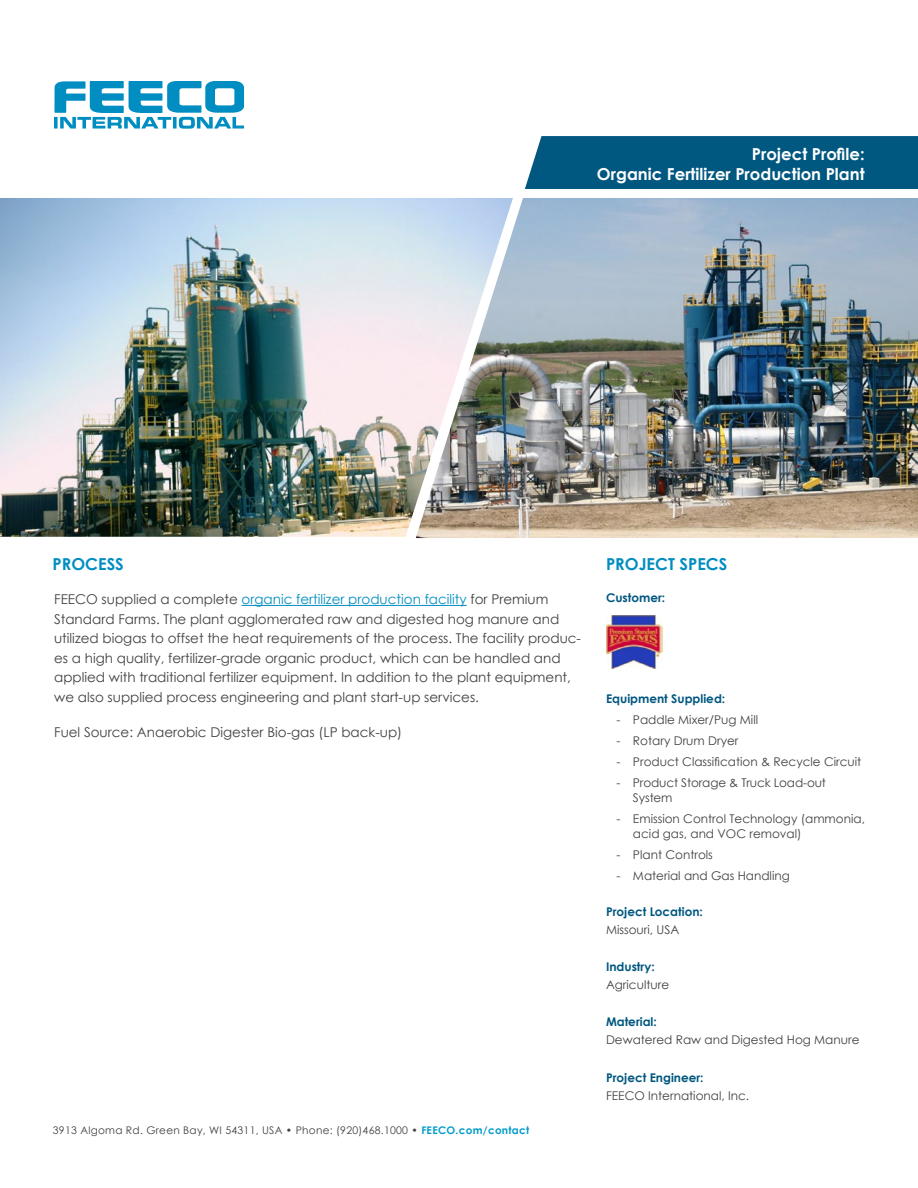
<style>
.page{position:relative;width:918px;height:1188px;background:#fff}
.page>*{position:absolute;margin:0;border:0;box-sizing:border-box;transform-origin:0 0}
.t1{font:700 16.5px/19.5px "Century Gothic";color:#fff;text-align:right}
.t2{font:700 16.5px "Century Gothic";color:#008dc1}
.t3{font:13.5px/19.5px "Century Gothic";color:#414042}
.t4{font:12px/15px "Century Gothic";color:#414042}
.t5{font:700 12px "Century Gothic";color:#005780}
.t6{font:10.5px "Century Gothic";letter-spacing:.025em;color:#414042}
.s1{color:#008dc1}
.s2{font-weight:700;color:#009cca}
</style>
<div class="page">
<div style="left:525px;top:136px;width:393px;height:53px;background:#005780"></div>
<hr style="left:242px;top:605px;width:225px;height:1px;background:#008dc1">
<svg style="left:54px;top:81px;width:190px;height:48px"></svg>
<img style="left:0;top:198px;width:416px;height:339px">
<img style="left:416px;top:198px;width:502px;height:340px">
<img style="left:606px;top:616px;width:56px;height:53px">
<p class="t1" style="left:597px;top:144px;width:269px">Project Profile:<br>Organic Fertilizer Production Plant</p>
<p class="t2" style="left:53px;top:557px;width:73px">PROCESS</p>
<p class="t3" style="left:54px;top:591px;width:528px">FEECO supplied a complete <span class="s1">organic fertilizer production facility</span> for Premium Standard Farms. The plant agglomerated raw and digested hog manure and utilized biogas to offset the heat requirements of the process. The facility produc&shy;es a high quality, fertilizer-grade organic product, which can be handled and applied with traditional fertilizer equipment. In addition to the plant equipment, we also supplied process engineering and plant start-up services.</p>
<p class="t3" style="left:54px;top:724px;width:350px">Fuel Source: Anaerobic Digester Bio-gas (LP back-up)</p>
<p class="t6" style="left:53px;top:1127px;width:478px">3913 Algoma Rd. Green Bay, WI 54311, USA • Phone: (920)468.1000 • <span class="s2">FEECO.com/contact</span></p>
<p class="t2" style="left:606px;top:557px;width:123px">PROJECT SPECS</p>
<p class="t5" style="left:606px;top:593px;width:61px">Customer:</p>
<p class="t5" style="left:606px;top:694px;width:121px">Equipment Supplied:</p>
<p class="t4" style="left:616px;top:713px;width:143px">- Paddle Mixer/Pug Mill</p>
<p class="t4" style="left:616px;top:734px;width:124px">- Rotary Drum Dryer</p>
<p class="t4" style="left:616px;top:755px;width:246px">- Product Classification &amp; Recycle Circuit</p>
<p class="t4" style="left:633px;top:776px;width:195px;text-indent:-16px">- Product Storage &amp; Truck Load-out<br>System</p>
<p class="t4" style="left:633px;top:812px;width:234px;text-indent:-16px">- Emission Control Technology (ammonia, acid gas, and VOC removal)</p>
<p class="t4" style="left:616px;top:848px;width:98px">- Plant Controls</p>
<p class="t4" style="left:616px;top:869px;width:175px">- Material and Gas Handling</p>
<p class="t5" style="left:606px;top:907px;width:98px">Project Location:</p>
<p class="t4" style="left:606px;top:923px;width:75px">Missouri, USA</p>
<p class="t5" style="left:606px;top:962px;width:50px">Industry:</p>
<p class="t4" style="left:606px;top:979px;width:65px">Agriculture</p>
<p class="t5" style="left:606px;top:1017px;width:52px">Material:</p>
<p class="t4" style="left:606px;top:1034px;width:255px">Dewatered Raw and Digested Hog Manure</p>
<p class="t5" style="left:606px;top:1073px;width:99px">Project Engineer:</p>
<p class="t4" style="left:606px;top:1089px;width:145px">FEECO International, Inc.</p>
</div>
